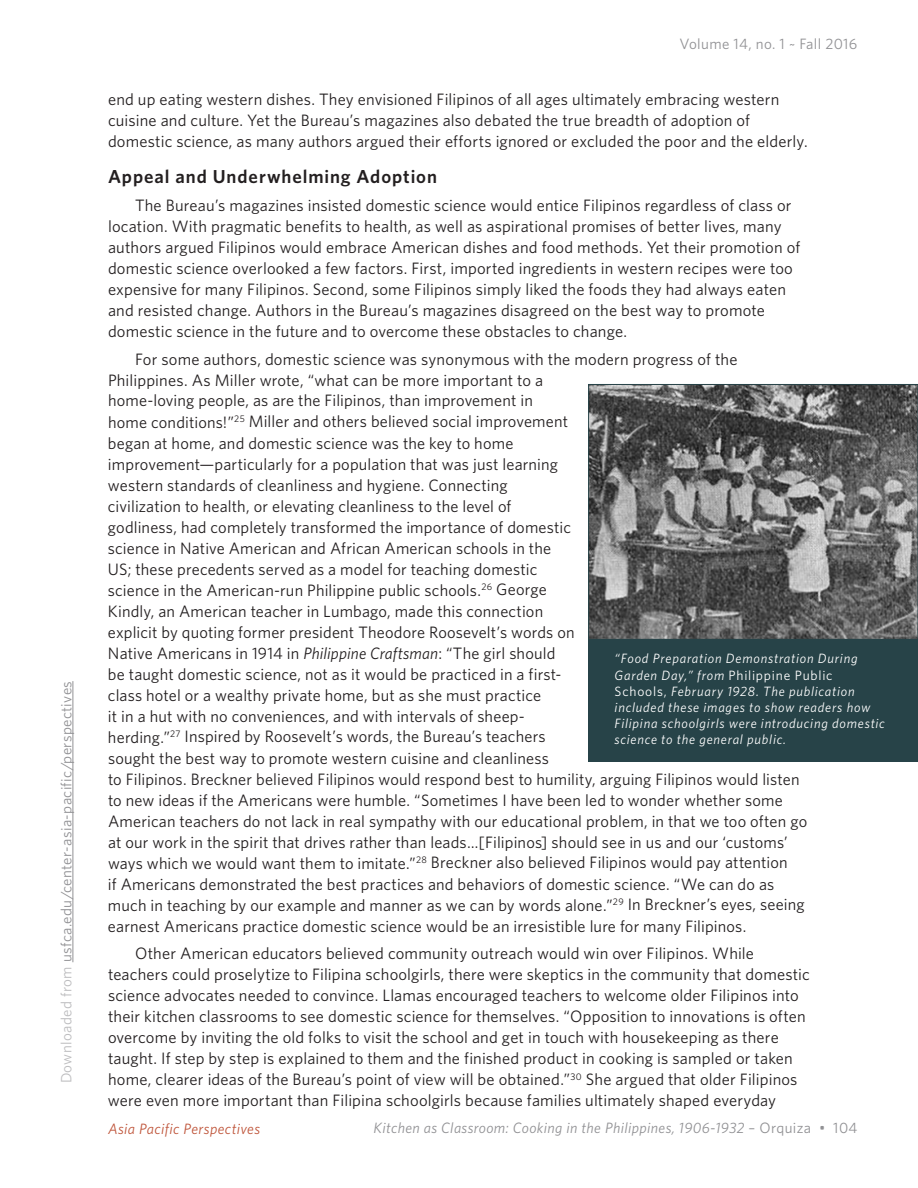
<style>
.page{position:relative;width:918px;height:1188px;background:#fff}
.page>*{position:absolute;margin:0;border:0;box-sizing:border-box;transform-origin:0 0}
.t1{font:600 18.75px "Whitney";letter-spacing:.05em;color:#231f20}
.t2{font:16.5px/21px "Whitney";letter-spacing:.01em;color:#231f20}
.t3{font:15px "Whitney";letter-spacing:.025em;color:#919194}
.t4{font:italic 15px "Whitney";letter-spacing:.025em;color:#919194}
.t5{font:italic 15px "Whitney";letter-spacing:.025em;color:#bf553b}
.t6{font:italic 13.5px/16.2px "Whitney";letter-spacing:.055em;color:#fff}
.s1{color:#bdbdbf}
.s2{font-style:italic}
.s3{font-style:normal}
</style>
<div class="page">
<hr style="left:73px;top:681px;width:1px;height:281px;background:#919194">
<img style="left:590px;top:386px;width:326px;height:253px">
<div style="left:589px;top:639px;width:329px;height:122px;background:#274348"></div>
<div style="left:588px;top:639px;width:330px;height:123px;border:1px solid #274348"></div>
<p class="t3" style="left:56px;top:1083px;width:404px;rotate:-90deg"><span class="s1">Downloaded from</span> usfca.edu/center-asia-pacific/perspectives</p>
<p class="t3" style="left:680px;top:34px;width:179px">Volume 14, no. 1 ~ Fall 2016</p>
<p class="t2" style="left:108px;top:88px;width:701px">end up eating western dishes. They envisioned Filipinos of all ages ultimately embracing western cuisine and culture. Yet the Bureau’s magazines also debated the true breadth of adoption of domestic science, as many authors argued their efforts ignored or excluded the poor and the elderly.</p>
<p class="t1" style="left:108px;top:164px;width:330px">Appeal and Underwhelming Adoption</p>
<p class="t2" style="left:108px;top:194px;width:694px;text-indent:27px">The Bureau’s magazines insisted domestic science would entice Filipinos regardless of class or location. With pragmatic benefits to health, as well as aspirational promises of better lives, many authors argued Filipinos would embrace American dishes and food methods. Yet their promotion of domestic science overlooked a few factors. First, imported ingredients in western recipes were too expensive for many Filipinos. Second, some Filipinos simply liked the foods they had always eaten and resisted change. Authors in the Bureau’s magazines disagreed on the best way to promote domestic science in the future and to overcome these obstacles to change.</p>
<p class="t2" style="left:108px;top:348px;width:701px;text-indent:27px">For some authors, domestic science was synonymous with the modern progress of the Philippines. As Miller wrote, “what can be more important to a<br>home-loving people, as are the Filipinos, than improvement in<br>home conditions!”<sup>25</sup> Miller and others believed social improvement<br>began at home, and domestic science was the key to home<br>improvement—particularly for a population that was just learning<br>western standards of cleanliness and hygiene. Connecting<br>civilization to health, or elevating cleanliness to the level of<br>godliness, had completely transformed the importance of domestic<br>science in Native American and African American schools in the<br>US; these precedents served as a model for teaching domestic<br>science in the American-run Philippine public schools.<sup>26</sup> George<br>Kindly, an American teacher in Lumbago, made this connection<br>explicit by quoting former president Theodore Roosevelt’s words on<br>Native Americans in 1914 in <span class="s2">Philippine Craftsman</span>: “The girl should<br>be taught domestic science, not as it would be practiced in a first-<br>class hotel or a wealthy private home, but as she must practice<br>it in a hut with no conveniences, and with intervals of sheep-<br>herding.”<sup>27</sup> Inspired by Roosevelt’s words, the Bureau’s teachers<br>sought the best way to promote western cuisine and cleanliness<br>to Filipinos. Breckner believed Filipinos would respond best to humility, arguing Filipinos would listen to new ideas if the Americans were humble. “Sometimes I have been led to wonder whether some American teachers do not lack in real sympathy with our educational problem, in that we too often go at our work in the spirit that drives rather than leads…[Filipinos] should see in us and our ‘customs’ ways which we would want them to imitate.”<sup>28</sup> Breckner also believed Filipinos would pay attention<br>if Americans demonstrated the best practices and behaviors of domestic science. “We can do as much in teaching by our example and manner as we can by words alone.”<sup>29</sup> In Breckner’s eyes, seeing earnest Americans practice domestic science would be an irresistible lure for many Filipinos.</p>
<p class="t2" style="left:108px;top:943px;width:703px;text-indent:27px">Other American educators believed community outreach would win over Filipinos. While teachers could proselytize to Filipina schoolgirls, there were skeptics in the community that domestic science advocates needed to convince. Llamas encouraged teachers to welcome older Filipinos into their kitchen classrooms to see domestic science for themselves. “Opposition to innovations is often overcome by inviting the old folks to visit the school and get in touch with housekeeping as there taught. If step by step is explained to them and the finished product in cooking is sampled or taken home, clearer ideas of the Bureau’s point of view will be obtained.”<sup>30</sup> She argued that older Filipinos were even more important than Filipina schoolgirls because families ultimately shaped everyday</p>
<p class="t6" style="left:615px;top:650px;width:272px">“Food Preparation Demonstration During Garden Day,” from <span class="s3">Philippine Public Schools,</span> February 1928. The publication included these images to show readers how Filipina schoolgirls were introducing domestic science to the general public.</p>
<p class="t5" style="left:108px;top:1119px;width:154px">Asia Pacific Perspectives</p>
<p class="t4" style="left:374px;top:1118px;width:486px">Kitchen as Classroom: Cooking in the Philippines, 1906-1932 <span class="s3">– Orquiza • 104</span></p>
</div>
